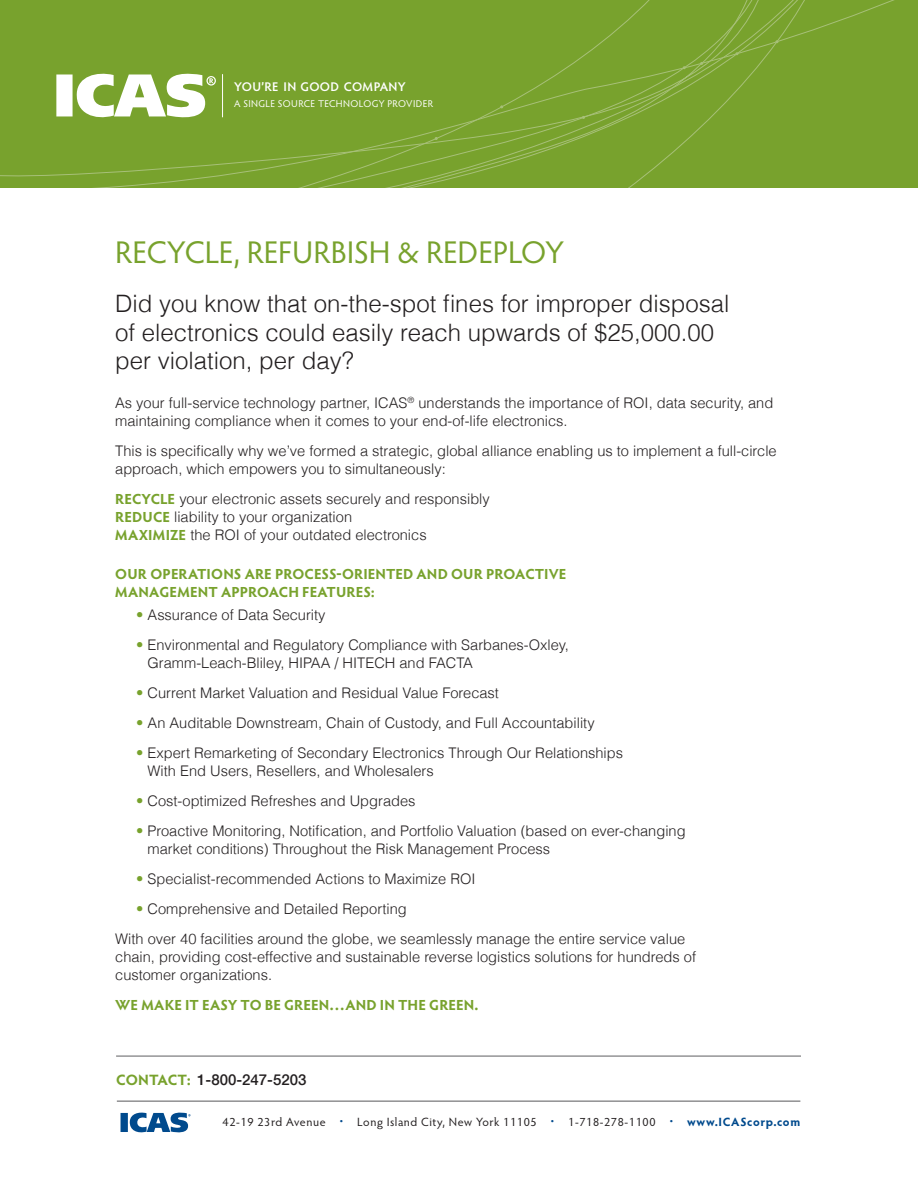
<style>
.page{position:relative;width:918px;height:1188px;background:#fff}
.page>*{position:absolute;margin:0;border:0;box-sizing:border-box;transform-origin:0 0}
.t1{font:31.5px "Hypatia Sans Pro";letter-spacing:-.005em;color:#78a22d}
.t2{font:300 24px/28.5px "Helvetica";color:#231f20}
.t3{font:500 15px "Helvetica Neue";color:#231f20}
.t4{font:300 14.7px/18px "Helvetica";color:#231f20}
.t5{font:700 14.7px "Hypatia Sans Pro";letter-spacing:.01em;color:#78a22d}
.t6{font:600 12.6px "Hypatia Sans Pro";letter-spacing:.025em;color:#fff}
.t7{font:12px "Hypatia Sans Pro";letter-spacing:.05em;color:#231f20}
.t8{font:9.9px "Hypatia Sans Pro";letter-spacing:.035em;color:#fff}
.s1{font-family:"Hypatia Sans Pro";font-weight:700;color:#78a22d}
.s2{color:#78a22d}
.s3{color:#004a8d}
.s4{font-weight:700;color:#004a8d}
</style>
<div class="page">
<hr style="left:116px;top:1056px;width:685px;height:1px;background:#5f5f62">
<svg style="left:121px;top:1112px;width:70px;height:21px"></svg>
<hr style="left:117px;top:1101px;width:683px;height:1px;background:#57585a">
<div style="left:898px;top:0;width:17px;height:187px;background:#78a22d"></div>
<div style="left:0;top:0;width:898px;height:187px;background:#78a22d"></div>
<svg style="left:735px;top:52px;width:4px;height:3px"></svg>
<svg style="left:500px;top:105px;width:3px;height:4px"></svg>
<svg style="left:775px;top:40px;width:4px;height:3px"></svg>
<p class="t6" style="left:234px;top:78px;width:173px">YOU’RE IN GOOD COMPANY</p>
<p class="t8" style="left:234px;top:97px;width:201px">A SINGLE SOURCE TECHNOLOGY PROVIDER</p>
<h1 class="t1" style="left:115px;top:231px;width:450px">RECYCLE, REFURBISH &amp; REDEPLOY</h1>
<h2 class="t2" style="left:115px;top:289px;width:616px">Did you know that on-the-spot fines for improper disposal of electronics could easily reach upwards of $25,000.00 per violation, per day?</h2>
<p class="t4" style="left:115px;top:394px;width:660px">As your full-service technology partner, ICAS<sup>®</sup> understands the importance of ROI, data security, and maintaining compliance when it comes to your end-of-life electronics.</p>
<p class="t4" style="left:115px;top:442px;width:663px">This is specifically why we’ve formed a strategic, global alliance enabling us to implement a full-circle approach, which empowers you to simultaneously:</p>
<p class="t4" style="left:115px;top:490px;width:376px"><span class="s1">RECYCLE</span> your electronic assets securely and responsibly<br><span class="s1">REDUCE</span> liability to your organization<br><span class="s1">MAXIMIZE</span> the ROI of your outdated electronics</p>
<p class="t5" style="left:115px;top:564px;width:313px">OUR OPERATIONS ARE PROCESS-ORIENTED AND</p>
<p class="t5" style="left:451px;top:564px;width:64px">OUR PROACT</p>
<p class="t5" style="left:544px;top:564px;width:24px">IVE</p>
<p class="t5" style="left:115px;top:582px;width:25px">MANA</p>
<p class="t5" style="left:159px;top:582px;width:109px">GEMENT APPROAC</p>
<p class="t5" style="left:288px;top:582px;width:88px">H FEATURES:</p>
<p class="t4" style="left:136px;top:605px;width:191px"><span class="s2">•</span> Assurance of Data Security</p>
<p class="t4" style="left:148px;top:635px;width:423px;text-indent:-11px"><span class="s2">•</span> Environmental and Regulatory Compliance with Sarbanes-Oxley,<br>Gramm-Leach-Bliley, HIPAA / HITECH and FACTA</p>
<p class="t4" style="left:136px;top:683px;width:364px"><span class="s2">•</span> Current Market Valuation and Residual Value Forecast</p>
<p class="t4" style="left:136px;top:713px;width:460px"><span class="s2">•</span> An Auditable Downstream, Chain of Custody, and Full Accountability</p>
<p class="t4" style="left:148px;top:743px;width:477px;text-indent:-11px"><span class="s2">•</span> Expert Remarketing of Secondary Electronics Through Our Relationships<br>With End Users, Resellers, and Wholesalers</p>
<p class="t4" style="left:136px;top:791px;width:281px"><span class="s2">•</span> Cost-optimized Refreshes and Upgrades</p>
<p class="t4" style="left:148px;top:821px;width:540px;text-indent:-11px"><span class="s2">•</span> Proactive Monitoring, Notification, and Portfolio Valuation (based on ever-changing market conditions) Throughout the Risk Management Process</p>
<p class="t4" style="left:136px;top:869px;width:341px"><span class="s2">•</span> Specialist-recommended Actions to Maximize ROI</p>
<p class="t4" style="left:115px;top:893px;width:572px;line-height:30px;text-indent:21px"><span class="s2">•</span> Comprehensive and Detailed Reporting<br>With over 40 facilities around the globe, we seamlessly manage the entire service value</p>
<p class="t4" style="left:115px;top:947px;width:582px">chain, providing cost-effective and sustainable reverse logistics solutions for hundreds of customer organizations.</p>
<p class="t5" style="left:115px;top:994px;width:242px">WE MAKE IT EASY TO BE GREEN…AND</p>
<p class="t5" style="left:380px;top:994px;width:100px">IN THE GREEN.</p>
<p class="t3" style="left:116px;top:1070px;width:192px"><span class="s1">CONTACT:</span> 1-800-247-5203</p>
<p class="t7" style="left:223px;top:1114px;width:579px">42-19 23rd Avenue <span class="s3">•</span> Long Island City, New York 11105 <span class="s3">•</span> 1-718-278-1100 <span class="s3">•</span> <span class="s4">WWW.ICASCORP.COM</span></p>
</div>
